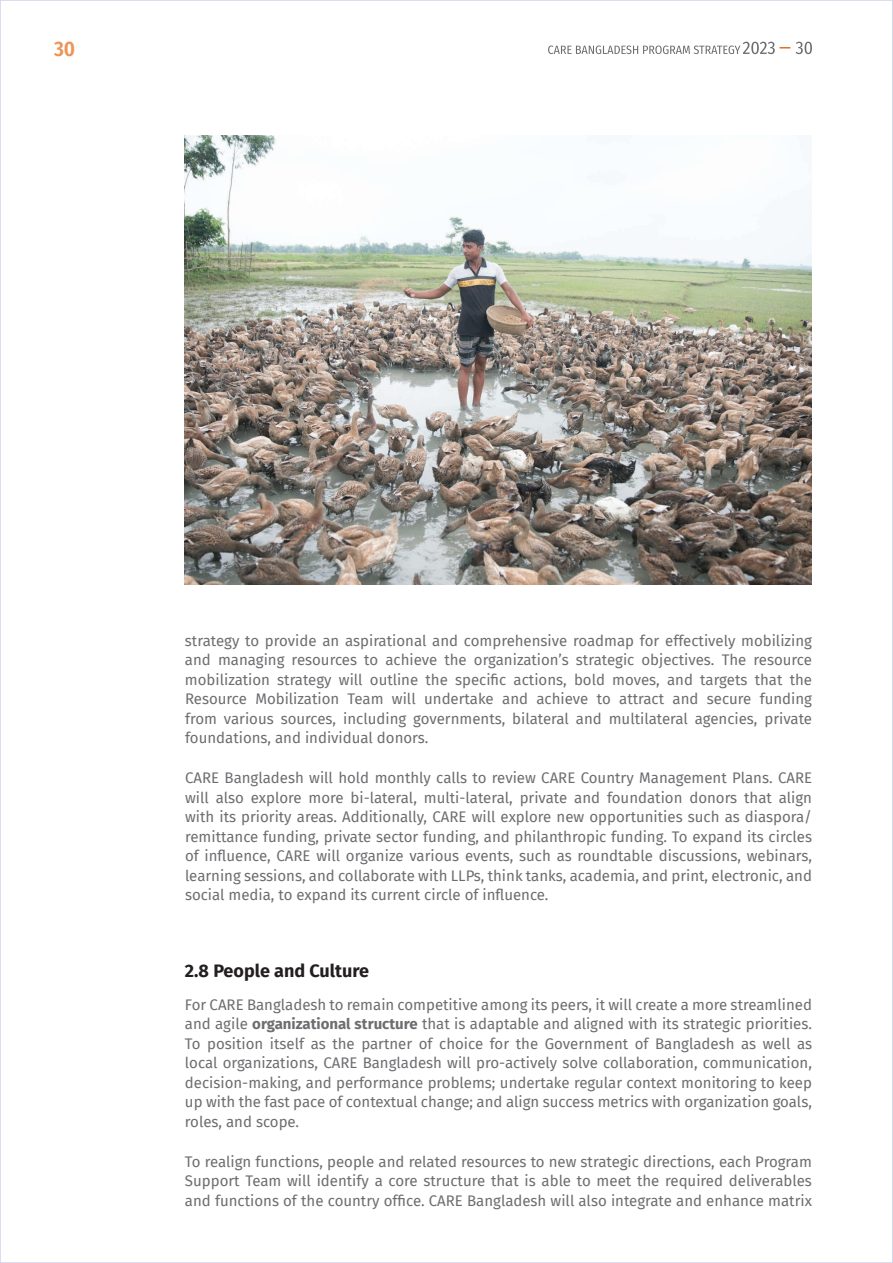
<style>
.page{position:relative;width:893px;height:1263px;background:#fff}
.page>*{position:absolute;margin:0;border:0;box-sizing:border-box;transform-origin:0 0}
.t1{font:600 21px "Fira Sans Condensed";color:#ed9557}
.t2{font:700 18px "Fira Sans";color:#231f20}
.t3{font:15px/19.5px "Fira Sans";color:#6c6d70;text-align:justify}
.s1{font-weight:700}
</style>
<div class="page">
<svg style="left:796px;top:42px;width:16px;height:12px"></svg>
<svg style="left:548px;top:42px;width:242px;height:12px"></svg>
<svg style="left:892px;top:0;width:1px;height:1263px"></svg>
<img style="left:185px;top:135px;width:627px;height:449px">
<h1 class="t1" style="left:54px;top:32px;width:23px">30</h1>
<p class="t3" style="left:185px;top:630px;width:629px">strategy to provide an aspirational and comprehensive roadmap for effectively mobilizing and managing resources to achieve the organization’s strategic objectives. The resource mobilization strategy will outline the specific actions, bold moves, and targets that the Resource Mobilization Team will undertake and achieve to attract and secure funding from various sources, including governments, bilateral and multilateral agencies, private foundations, and individual donors.</p>
<p class="t3" style="left:185px;top:768px;width:629px">CARE Bangladesh will hold monthly calls to review CARE Country Management Plans. CARE will also explore more bi-lateral, multi-lateral, private and foundation donors that align with its priority areas. Additionally, CARE will explore new opportunities such as diaspora/ remittance funding, private sector funding, and philanthropic funding. To expand its circles of influence, CARE will organize various events, such as roundtable discussions, webinars, learning sessions, and collaborate with LLPs, think tanks, academia, and print, electronic, and social media, to expand its current circle of influence.</p>
<p class="t2" style="left:185px;top:955px;width:186px">2.8 People and Culture</p>
<p class="t3" style="left:185px;top:994px;width:628px">For CARE Bangladesh to remain competitive among its peers, it will create a more streamlined and agile <span class="s1">organizational structure</span> that is adaptable and aligned with its strategic priorities.<br>To position itself as the partner of choice for the Government of Bangladesh as well as local organizations, CARE Bangladesh will pro-actively solve collaboration, communication, decision-making, and performance problems; undertake regular context monitoring to keep up with the fast pace of contextual change; and align success metrics with organization goals, roles, and scope.</p>
<p class="t3" style="left:185px;top:1151px;width:628px">To realign functions, people and related resources to new strategic directions, each Program Support Team will identify a core structure that is able to meet the required deliverables and functions of the country office. CARE Bangladesh will also integrate and enhance matrix</p>
</div>
